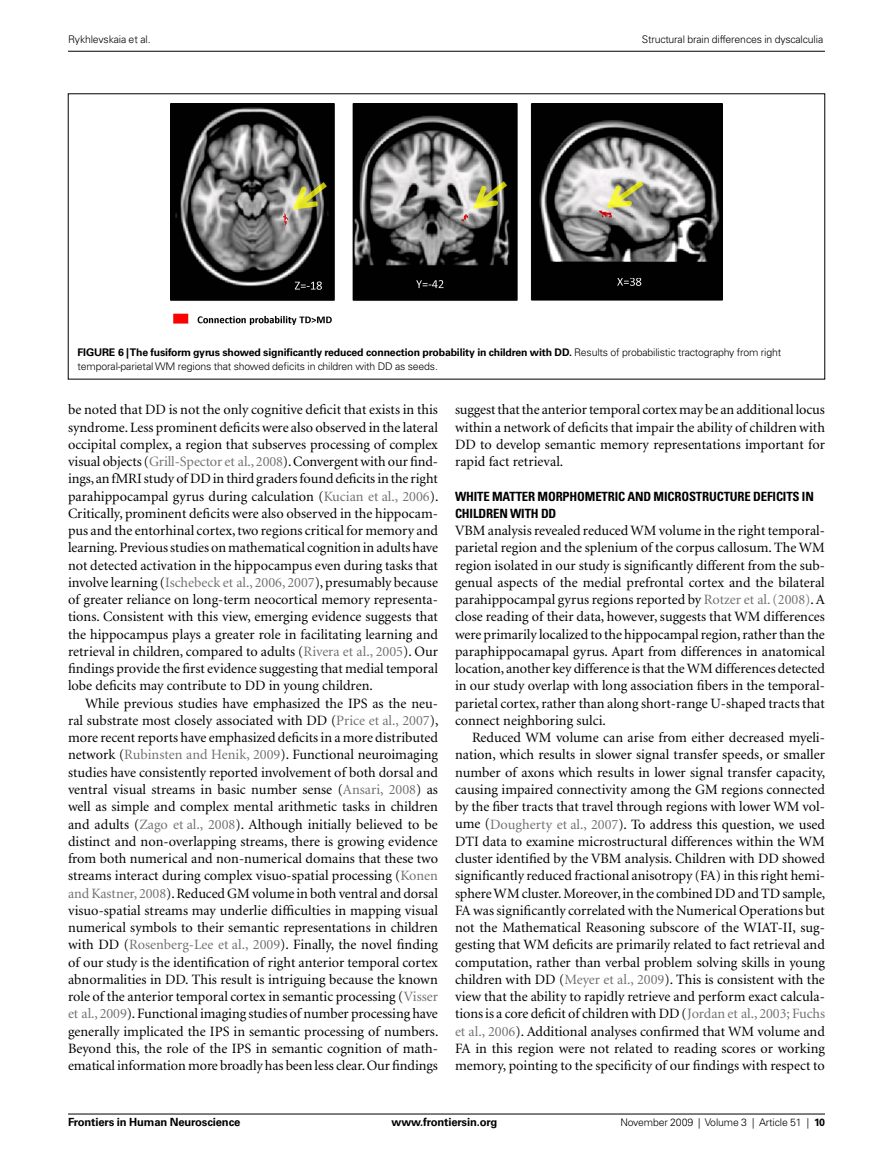
<style>
.page{position:relative;width:893px;height:1170px;background:#fff}
.page>*{position:absolute;margin:0;border:0;box-sizing:border-box;transform-origin:0 0}
.t1{font:14.25px/17.2px "Minion";color:#000;text-align:justify}
.t2{font:700 condensed 12.75px/17.2px "Univers";letter-spacing:-.01em;color:#000}
.t3{font:700 11.25px "Univers";letter-spacing:-.015em;color:#000}
.t4{font:300 10.5px/14.2px "Univers";letter-spacing:-.015em;color:#000}
.s1{font-weight:700}
.s2{color:#707173}
</style>
<div class="page">
<hr style="left:68px;top:1113px;width:757px;height:1px;background:#000">
<hr style="left:68px;top:51px;width:757px;height:1px;background:#000">
<img style="left:170px;top:103px;width:553px;height:222px">
<p class="t4" style="left:68px;top:33px;width:84px">Rykhlevskaia et al.</p>
<p class="t4" style="left:642px;top:33px;width:183px">Structural brain differences in dyscalculia</p>
<p class="t4" style="left:78px;top:345px;width:705px"><span class="s1">FIGURE 6 | The fusiform gyrus showed significantly reduced connection probability in children with DD.</span> Results of probabilistic tractography from right temporal-parietal WM regions that showed deficits in children with DD as seeds.</p>
<p class="t1" style="left:68px;top:402px;width:372px">be noted that DD is not the only cognitive deficit that exists in this syndrome. Less prominent deficits were also observed in the lateral occipital complex, a region that subserves processing of complex visual objects (<span class="s2">Grill-Spector et al., 2008</span>). Convergent with our find&shy;ings, an fMRI study of DD in third graders found deficits in the right parahippocampal gyrus during calculation (<span class="s2">Kucian et al., 2006</span>).<br>Critically, prominent deficits were also observed in the hippocam&shy;pus and the entorhinal cortex, two regions critical for memory and learning. Previous studies on mathematical cognition in adults have not detected activation in the hippocampus even during tasks that involve learning (<span class="s2">Ischebeck et al., 2006, 2007</span>), presumably because of greater reliance on long-term neocortical memory representa&shy;tions. Consistent with this view, emerging evidence suggests that the hippocampus plays a greater role in facilitating learning and retrieval in children, compared to adults (<span class="s2">Rivera et al., 2005</span>). Our findings provide the first evidence suggesting that medial temporal lobe deficits may contribute to DD in young children.</p>
<p class="t1" style="left:68px;top:695px;width:372px;text-indent:17px">While previous studies have emphasized the IPS as the neu&shy;ral substrate most closely associated with DD (<span class="s2">Price et al., 2007</span>), more recent reports have emphasized deficits in a more distributed network (<span class="s2">Rubinsten and Henik, 2009</span>). Functional neuroimaging studies have consistently reported involvement of both dorsal and ventral visual streams in basic number sense (<span class="s2">Ansari, 2008</span>) as well as simple and complex mental arithmetic tasks in children and adults (<span class="s2">Zago et al., 2008</span>). Although initially believed to be distinct and non-overlapping streams, there is growing evidence from both numerical and non-numerical domains that these two streams interact during complex visuo-spatial processing (<span class="s2">Konen and Kastner, 2008</span>). Reduced GM volume in both ventral and dorsal visuo-spatial streams may underlie difficulties in mapping visual numerical symbols to their semantic representations in children with DD (<span class="s2">Rosenberg-Lee et al., 2009</span>). Finally, the novel finding of our study is the identification of right anterior temporal cortex abnormalities in DD. This result is intriguing because the known role of the anterior temporal cortex in semantic processing (<span class="s2">Visser et al., 2009</span>). Functional imaging studies of number processing have generally implicated the IPS in semantic processing of numbers.<br>Beyond this, the role of the IPS in semantic cognition of math&shy;ematical information more broadly has been less clear. Our findings</p>
<p class="t1" style="left:455px;top:402px;width:371px">suggest that the anterior temporal cortex may be an additional locus within a network of deficits that impair the ability of children with DD to develop semantic memory representations important for rapid fact retrieval.</p>
<p class="t2" style="left:455px;top:488px;width:360px">WHITE MATTER MORPHOMETRIC AND MICROSTRUCTURE DEFICITS IN<br>CHILDREN WITH DD</p>
<p class="t1" style="left:455px;top:523px;width:372px">VBM analysis revealed reduced WM volume in the right temporal&shy;parietal region and the splenium of the corpus callosum. The WM region isolated in our study is significantly different from the sub&shy;genual aspects of the medial prefrontal cortex and the bilateral parahippocampal gyrus regions reported by <span class="s2">Rotzer et al. (2008)</span>. A close reading of their data, however, suggests that WM differences were primarily localized to the hippocampal region, rather than the paraphippocamapal gyrus. Apart from differences in anatomical location, another key difference is that the WM differences detected in our study overlap with long association fibers in the temporal&shy;parietal cortex, rather than along short-range U-shaped tracts that connect neighboring sulci.</p>
<p class="t1" style="left:455px;top:730px;width:372px;text-indent:17px">Reduced WM volume can arise from either decreased myeli&shy;nation, which results in slower signal transfer speeds, or smaller number of axons which results in lower signal transfer capacity, causing impaired connectivity among the GM regions connected by the fiber tracts that travel through regions with lower WM vol&shy;ume (<span class="s2">Dougherty et al., 2007</span>). To address this question, we used DTI data to examine microstructural differences within the WM cluster identified by the VBM analysis. Children with DD showed significantly reduced fractional anisotropy (FA) in this right hemi&shy;sphere WM cluster. Moreover, in the combined DD and TD sample, FA was significantly correlated with the Numerical Operations but not the Mathematical Reasoning subscore of the WIAT-II, sug&shy;gesting that WM deficits are primarily related to fact retrieval and computation, rather than verbal problem solving skills in young children with DD (<span class="s2">Meyer et al., 2009</span>). This is consistent with the view that the ability to rapidly retrieve and perform exact calcula&shy;tions is a core deficit of children with DD (<span class="s2">Jordan et al., 2003; Fuchs et al., 2006</span>). Additional analyses confirmed that WM volume and FA in this region were not related to reading scores or working memory, pointing to the specificity of our findings with respect to</p>
<p class="t3" style="left:68px;top:1117px;width:174px">Frontiers in Human Neuroscience</p>
<p class="t3" style="left:392px;top:1117px;width:107px">www.frontiersin.org</p>
<p class="t4" style="left:620px;top:1115px;width:206px">November 2009 | Volume 3 | Article 51 | <span class="s1">10</span></p>
</div>
